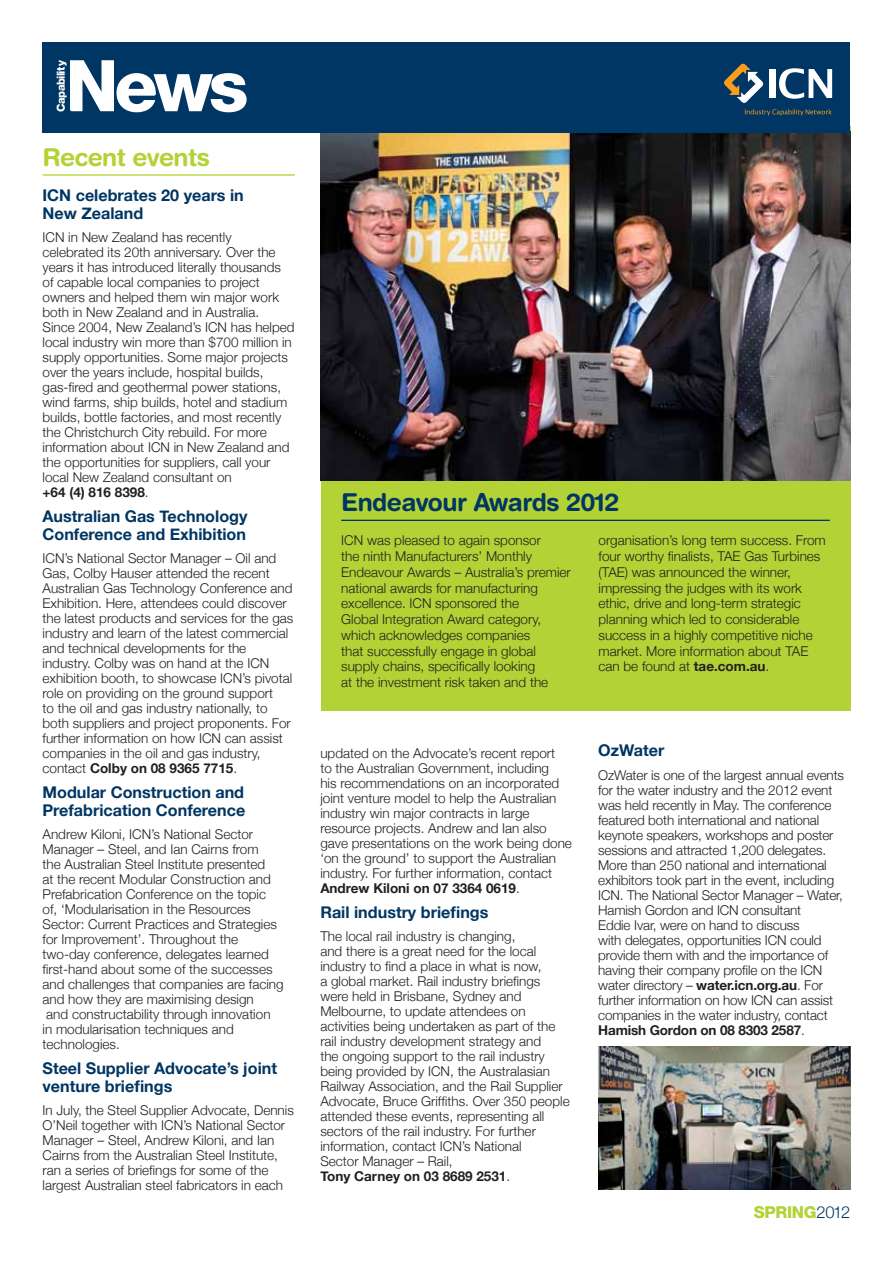
<style>
.page{position:relative;width:893px;height:1263px;background:#fff}
.page>*{position:absolute;margin:0;border:0;box-sizing:border-box;transform-origin:0 0}
.t1{font:700 24.75px "Helvetica Rounded";letter-spacing:-.02em;color:#003663}
.t2{font:700 24.75px "Helvetica Rounded";letter-spacing:-.02em;color:#b3d235}
.t3{font:800 16.5px "Helvetica Neue";letter-spacing:-.02em;color:#b3d235}
.t4{font:700 16.2px/18px "Helvetica Neue";color:#003663}
.t5{font:300 13.5px/15px "Helvetica Neue";color:#231f20}
.t6{font:800 11.1px "Helvetica Neue";letter-spacing:-.04em;color:#fff}
.s1{font-weight:700}
.s2{font-weight:300;color:#003663}
</style>
<div class="page">
<div style="left:321px;top:126px;width:529px;height:585px;background:#b3d235"></div>
<hr style="left:43px;top:174px;width:252px;height:2px;background:#b3d235">
<img style="left:320px;top:133px;width:530px;height:347px">
<div style="left:43px;top:43px;width:807px;height:90px;background:#003663"></div>
<div style="left:769px;top:69px;width:6px;height:29px;background:#fff"></div>
<svg style="left:779px;top:68px;width:53px;height:31px"></svg>
<svg style="left:724px;top:64px;width:39px;height:39px"></svg>
<svg style="left:745px;top:109px;width:87px;height:7px"></svg>
<svg style="left:70px;top:60px;width:177px;height:52px"></svg>
<hr style="left:341px;top:520px;width:489px;height:1px;background:#003663">
<img style="left:598px;top:1046px;width:252px;height:143px">
<p class="t6" style="left:54px;top:112px;width:53px;rotate:-90deg">Capability</p>
<h1 class="t2" style="left:43px;top:142px;width:169px">Recent events</h1>
<p class="t4" style="left:43px;top:185px;width:203px">ICN celebrates 20 years in<br>New Zealand</p>
<p class="t5" style="left:43px;top:229px;width:254px">ICN in New Zealand has recently celebrated its 20th anniversary. Over the years it has introduced literally thousands of capable local companies to project owners and helped them win major work both in New Zealand and in Australia.<br>Since 2004, New Zealand’s ICN has helped local industry win more than $700 million in supply opportunities. Some major projects over the years include, hospital builds, gas-fired and geothermal power stations, wind farms, ship builds, hotel and stadium builds, bottle factories, and most recently the Christchurch City rebuild. For more information about ICN in New Zealand and the opportunities for suppliers, call your local New Zealand consultant on<br><span class="s1">+64 (4) 816 8398</span>.</p>
<p class="t4" style="left:43px;top:506px;width:206px">Australian Gas Technology<br>Conference and Exhibition</p>
<p class="t5" style="left:43px;top:550px;width:252px">ICN’s National Sector Manager – Oil and Gas, Colby Hauser attended the recent Australian Gas Technology Conference and Exhibition. Here, attendees could discover the latest products and services for the gas industry and learn of the latest commercial and technical developments for the industry. Colby was on hand at the ICN exhibition booth, to showcase ICN’s pivotal role on providing on the ground support<br>to the oil and gas industry nationally, to both suppliers and project proponents. For further information on how ICN can assist companies in the oil and gas industry, contact <span class="s1">Colby on 08 9365 7715</span>.</p>
<p class="t4" style="left:43px;top:782px;width:204px">Modular Construction and<br>Prefabrication Conference</p>
<p class="t5" style="left:43px;top:826px;width:243px">Andrew Kiloni, ICN’s National Sector Manager – Steel, and Ian Cairns from<br>the Australian Steel Institute presented<br>at the recent Modular Construction and Prefabrication Conference on the topic of, ‘Modularisation in the Resources Sector: Current Practices and Strategies for Improvement’. Throughout the two-day conference, delegates learned first-hand about some of the successes and challenges that companies are facing and how they are maximising design<br>and constructability through innovation<br>in modularisation techniques and technologies.</p>
<p class="t4" style="left:43px;top:1058px;width:236px">Steel Supplier Advocate’s joint venture briefings</p>
<p class="t5" style="left:43px;top:1102px;width:253px">In July, the Steel Supplier Advocate, Dennis O’Neil together with ICN’s National Sector Manager – Steel, Andrew Kiloni, and Ian Cairns from the Australian Steel Institute, ran a series of briefings for some of the largest Australian steel fabricators in each</p>
<h1 class="t1" style="left:341px;top:487px;width:279px">Endeavour Awards 2012</h1>
<p class="t5" style="left:341px;top:532px;width:231px;line-height:15.8px">ICN was pleased to again sponsor<br>the ninth Manufacturers’ Monthly Endeavour Awards – Australia’s premier national awards for manufacturing excellence. ICN sponsored the<br>Global Integration Award category, which acknowledges companies<br>that successfully engage in global supply chains, specifically looking<br>at the investment risk taken and the</p>
<p class="t5" style="left:598px;top:532px;width:229px;line-height:15.8px">organisation’s long term success. From four worthy finalists, TAE Gas Turbines (TAE) was announced the winner, impressing the judges with its work ethic, drive and long-term strategic planning which led to considerable success in a highly competitive niche market. More information about TAE can be found at <span class="s1">tae.com.au</span>.</p>
<p class="t5" style="left:320px;top:745px;width:253px">updated on the Advocate’s recent report<br>to the Australian Government, including<br>his recommendations on an incorporated joint venture model to help the Australian industry win major contracts in large resource projects. Andrew and Ian also gave presentations on the work being done ‘on the ground’ to support the Australian industry. For further information, contact <span class="s1">Andrew Kiloni on 07 3364 0619</span>.</p>
<p class="t4" style="left:320px;top:902px;width:170px">Rail industry briefings</p>
<p class="t5" style="left:320px;top:928px;width:251px">The local rail industry is changing,<br>and there is a great need for the local industry to find a place in what is now,<br>a global market. Rail industry briefings were held in Brisbane, Sydney and Melbourne, to update attendees on activities being undertaken as part of the rail industry development strategy and<br>the ongoing support to the rail industry being provided by ICN, the Australasian Railway Association, and the Rail Supplier Advocate, Bruce Griffiths. Over 350 people attended these events, representing all sectors of the rail industry. For further information, contact ICN’s National<br>Sector Manager – Rail,<br><span class="s1">Tony Carney on 03 8689 2531</span>.</p>
<p class="t4" style="left:598px;top:741px;width:68px">OzWater</p>
<p class="t5" style="left:598px;top:767px;width:247px">OzWater is one of the largest annual events for the water industry and the 2012 event was held recently in May. The conference featured both international and national keynote speakers, workshops and poster sessions and attracted 1,200 delegates.<br>More than 250 national and international exhibitors took part in the event, including ICN. The National Sector Manager – Water, Hamish Gordon and ICN consultant<br>Eddie Ivar, were on hand to discuss<br>with delegates, opportunities ICN could provide them with and the importance of having their company profile on the ICN water directory – <span class="s1">water.icn.org.au</span>. For further information on how ICN can assist companies in the water industry, contact <span class="s1">Hamish Gordon on 08 8303 2587</span>.</p>
<p class="t3" style="left:754px;top:1202px;width:98px">SPRING<span class="s2">2012</span></p>
</div>
